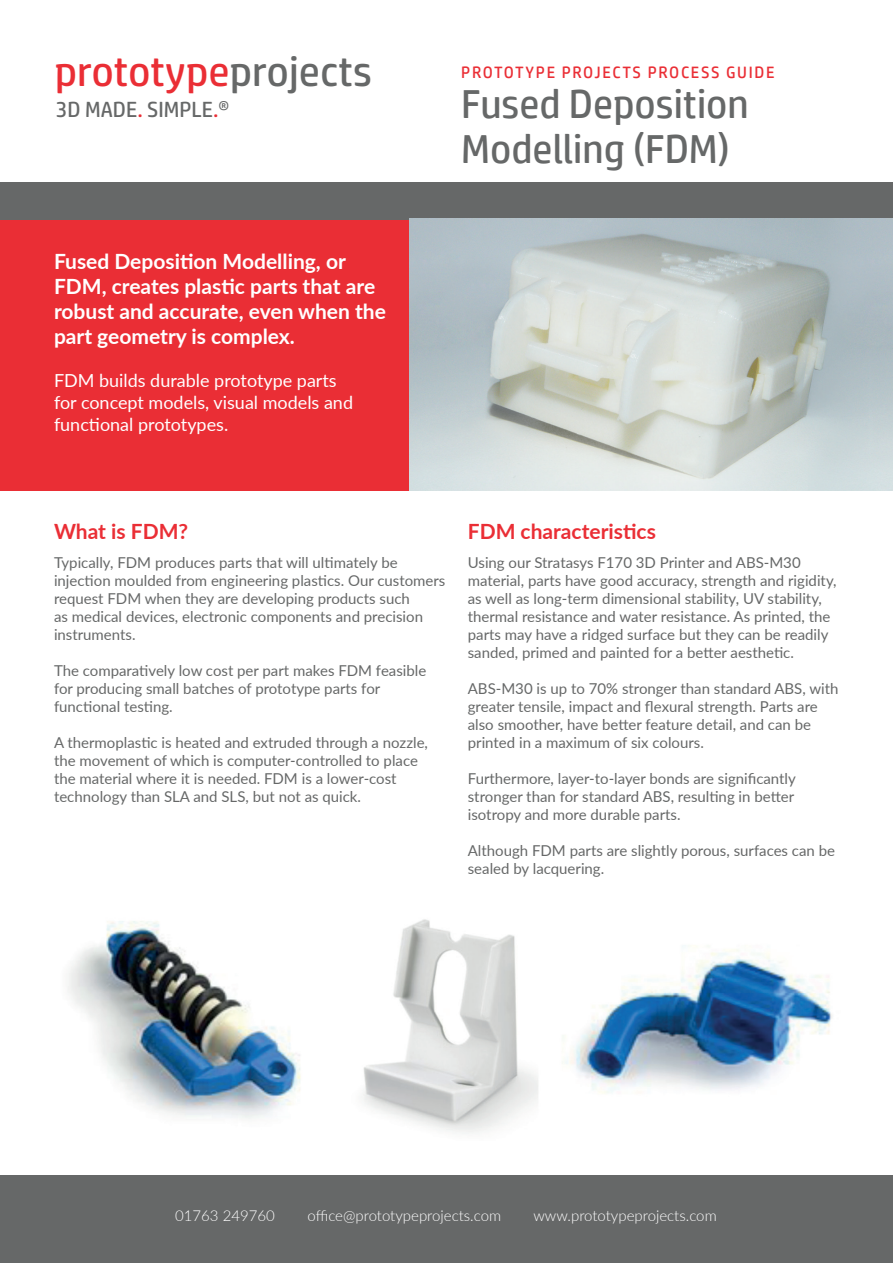
<style>
.page{position:relative;width:893px;height:1263px;background:#fff}
.page>*{position:absolute;margin:0;border:0;box-sizing:border-box;transform-origin:0 0}
.t1{font:42.9px "HP Simplified";color:#ea2e35}
.t2{font:40.5px/45px "HP Simplified";color:#666868}
.t3{font:21.9px "HP Simplified";color:#666868}
.t4{font:700 21px/25.2px "Lato";color:#fff}
.t5{font:700 21px "Lato";color:#ea2e35}
.t6{font:18px/21.6px "Lato";color:#fff}
.t7{font:16.5px "HP Simplified";letter-spacing:.1em;color:#ea2e35}
.t8{font:15px/18px "Lato";color:#666868}
.t9{font:300 15px "Lato";color:#fff}
.s1{color:#666868}
.s2{color:#ea2e35}
</style>
<div class="page">
<div style="left:0;top:219px;width:410px;height:271px;background:#ea2e35"></div>
<div style="left:0;top:1175px;width:893px;height:88px;background:#666868"></div>
<div style="left:0;top:182px;width:893px;height:38px;background:#666868"></div>
<img style="left:410px;top:219px;width:483px;height:271px">
<img style="left:68px;top:919px;width:764px;height:215px">
<h1 class="t1" style="left:55px;top:46px;width:319px">prototype<span class="s1">projects</span></h1>
<p class="t7" style="left:461px;top:62px;width:315px">PROTOTYPE PROJECTS PROCESS GUIDE</p>
<h3 class="t3" style="left:56px;top:97px;width:175px">3D MADE<span class="s2">.</span> SIMPLE<span class="s2">.</span>®</h3>
<h2 class="t2" style="left:461px;top:81px;width:289px">Fused Deposition<br>Modelling (FDM)</h2>
<h3 class="t4" style="left:54px;top:247px;width:333px">Fused Deposition Modelling, or<br>FDM, creates plastic parts that are robust and accurate, even when the part geometry is complex.</h3>
<p class="t6" style="left:54px;top:369px;width:301px">FDM builds durable prototype parts for concept models, visual models and functional prototypes.</p>
<h3 class="t5" style="left:54px;top:516px;width:136px">What is FDM?</h3>
<p class="t8" style="left:54px;top:553px;width:393px">Typically, FDM produces parts that will ultimately be injection moulded from engineering plastics. Our customers request FDM when they are developing products such<br>as medical devices, electronic components and precision instruments.</p>
<p class="t8" style="left:54px;top:661px;width:374px">The comparatively low cost per part makes FDM feasible for producing small batches of prototype parts for functional testing.</p>
<p class="t8" style="left:54px;top:733px;width:376px">A thermoplastic is heated and extruded through a nozzle, the movement of which is computer-controlled to place the material where it is needed. FDM is a lower-cost technology than SLA and SLS, but not as quick.</p>
<h3 class="t5" style="left:468px;top:516px;width:190px">FDM characteristics</h3>
<p class="t8" style="left:468px;top:553px;width:370px">Using our Stratasys F170 3D Printer and ABS-M30 material, parts have good accuracy, strength and rigidity, as well as long-term dimensional stability, UV stability, thermal resistance and water resistance. As printed, the parts may have a ridged surface but they can be readily sanded, primed and painted for a better aesthetic.</p>
<p class="t8" style="left:468px;top:679px;width:372px">ABS-M30 is up to 70% stronger than standard ABS, with greater tensile, impact and flexural strength. Parts are also smoother, have better feature detail, and can be printed in a maximum of six colours.</p>
<p class="t8" style="left:468px;top:769px;width:330px;text-align:justify">Furthermore, layer-to-layer bonds are significantly stronger than for standard ABS, resulting in better isotropy and more durable parts.</p>
<p class="t8" style="left:468px;top:841px;width:369px">Although FDM parts are slightly porous, surfaces can be sealed by lacquering.</p>
<p class="t9" style="left:175px;top:1205px;width:101px">01763 249760</p>
<p class="t9" style="left:307px;top:1205px;width:195px">office@prototypeprojects.com</p>
<p class="t9" style="left:533px;top:1205px;width:185px">www.prototypeprojects.com</p>
</div>
